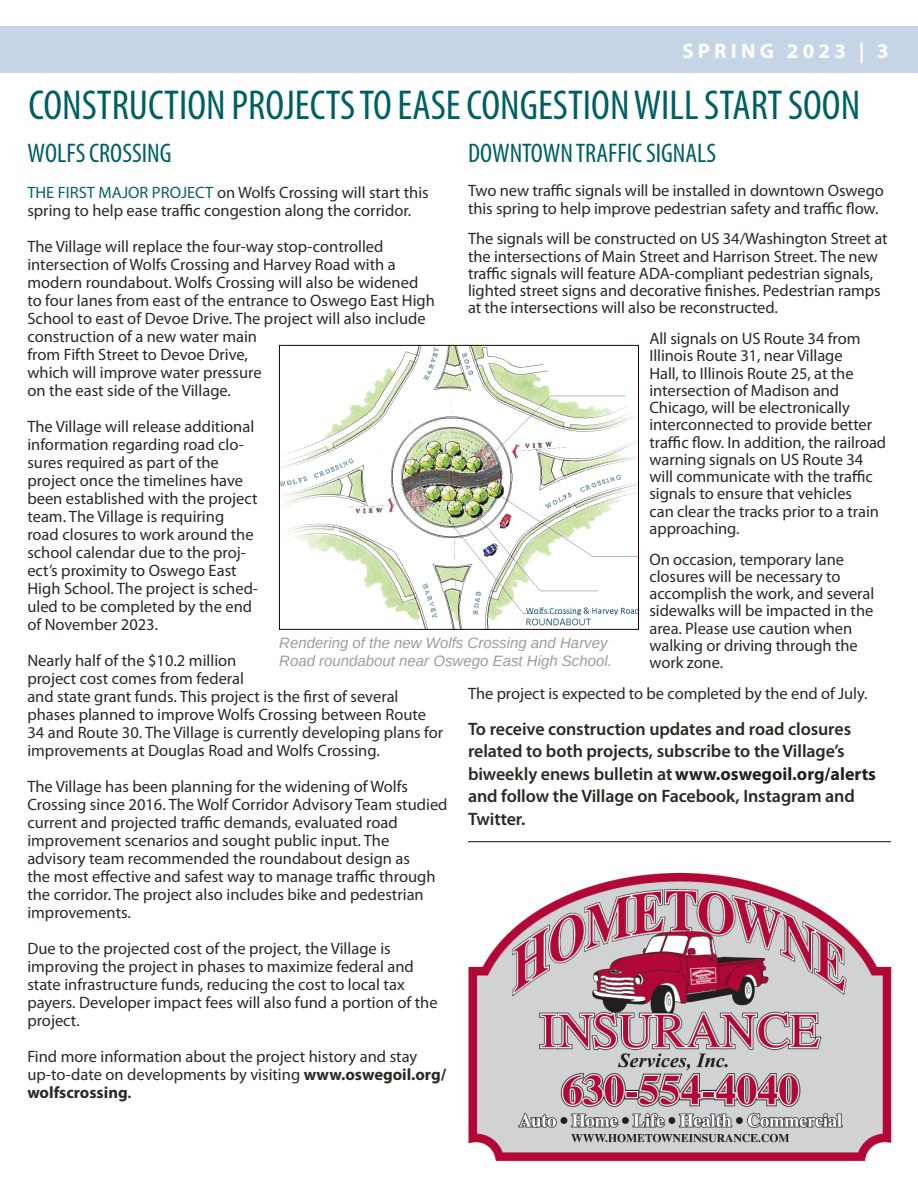
<style>
.page{position:relative;width:918px;height:1188px;background:#fff}
.page>*{position:absolute;margin:0;border:0;box-sizing:border-box;transform-origin:0 0}
.t1{font:condensed 42px "Myriad Pro";color:#005f62}
.t2{font:condensed 27px "Myriad Pro";color:#005f62}
.Body{font:condensed 27px "Myriad Pro";color:#005f61}
.Header_master_page{font:700 21px "Myriad Pro";letter-spacing:.2em;color:#fff}
.t3{font:600 18px/22.5px "Myriad Pro";letter-spacing:-.005em;color:#2c2823}
.Body-2{font:16.5px/18px "Myriad Pro";color:#2c2823}
.Caption_italic_gray{font:italic 15px/18px "Arimo";color:#9a9c9e}
.s1{font-weight:700;color:#231f20}
.s2{color:#005f62}
.s3{color:#0b5f62}
.s4{font-weight:700}
.s5{font-weight:600}
</style>
<div class="page">
<hr style="left:0;top:26px;width:1px;height:47px;background:#c6d5e5">
<div style="left:0;top:26px;width:918px;height:46px;background:#c6d5e5"></div>
<img style="left:281px;top:347px;width:356px;height:281px">
<div style="left:279px;top:345px;width:360px;height:285px;border:1px solid #1e0002"></div>
<img style="left:468px;top:872px;width:424px;height:290px">
<hr style="left:468px;top:841px;width:423px;height:1px;background:#2c2823">
<p class="Header_master_page" style="left:682px;top:37px;width:208px">SPRING 2023 | 3</p>
<p class="t1" style="left:29px;top:80px;width:833px">CONSTRUCTION PROJECTS TO EASE CONGESTION WILL START SOON</p>
<p class="t2" style="left:468px;top:137px;width:249px">DOWNTOWN TRAFFIC SIGNALS</p>
<p class="Body-2" style="left:468px;top:182px;width:417px;line-height:17.2px">Two new traffic signals will be installed in downtown Oswego this spring to help improve pedestrian safety and traffic flow.</p>
<p class="Body-2" style="left:468px;top:230px;width:421px;line-height:17.2px">The signals will be constructed on US 34/Washington Street at the intersections of Main Street and Harrison Street. The new traffic signals will feature ADA-compliant pedestrian signals, lighted street signs and decorative finishes. Pedestrian ramps at the intersections will also be reconstructed.</p>
<p class="Body-2" style="left:649px;top:330px;width:238px;line-height:17.2px">All signals on US Route 34 from<br>Illinois Route 31, near Village<br>Hall, to Illinois Route 25, at the intersection of Madison and<br>Chicago, will be electronically interconnected to provide better traffic flow. In addition, the railroad warning signals on US Route 34 will communicate with the traffic signals to ensure that vehicles<br>can clear the tracks prior to a train approaching.</p>
<p class="Body-2" style="left:649px;top:550px;width:226px;line-height:17.2px">On occasion, temporary lane closures will be necessary to accomplish the work, and several sidewalks will be impacted in the area. Please use caution when walking or driving through the work zone.</p>
<p class="Body-2" style="left:468px;top:684px;width:401px">The project is expected to be completed by the end of July.</p>
<p class="t3" style="left:468px;top:717px;width:410px">To receive construction updates and road closures related to both projects, subscribe to the Village’s biweekly enews bulletin at<span class="s1">www.oswegoil.org/alerts </span>and follow the Village on Facebook, Instagram and Twitter.</p>
<p class="Body" style="left:28px;top:137px;width:145px"><span class="s2">WOLF</span>S CROSSING</p>
<p class="Body-2" style="left:27px;top:183px;width:403px"><span class="s3">THE FIRST MAJOR PROJECT</span> on Wolfs Crossing will start this spring to help ease traffic congestion along the corridor.</p>
<p class="Body-2" style="left:27px;top:237px;width:358px">The Village will replace the four-way stop-controlled</p>
<p class="Body-2" style="left:27px;top:255px;width:409px">intersection of Wolfs Crossing and Harvey Road with a modern roundabout. Wolfs Crossing will also be widened to four lanes from east of the entrance to Oswego East High School to east of Devoe Drive. The project will also include construction of a new water main<br>from Fifth Street to Devoe Drive,<br>which will improve water pressure<br>on the east side of the Village.</p>
<p class="Body-2" style="left:27px;top:417px;width:232px">The Village will release additional information regarding road clo&shy;sures required as part of the project once the timelines have been established with the project team. The Village is requiring road closures to work around the school calendar due to the proj&shy;ect’s proximity to Oswego East<br>High School. The project is sched&shy;uled to be completed by the end of November 2023.</p>
<p class="Body-2" style="left:27px;top:651px;width:417px">Nearly half of the $10.2 million<br>project cost comes from federal<br>and state grant funds. This project is the first of several phases planned to improve Wolfs Crossing between Route 34 and Route 30. The Village is currently developing plans for improvements at Douglas Road and Wolfs Crossing.</p>
<p class="Body-2" style="left:27px;top:777px;width:422px">The Village has been planning for the widening of Wolfs Crossing since 2016. The Wolf Corridor Advisory Team studied current and projected traffic demands, evaluated road improvement scenarios and sought public input. The</p>
<p class="Body-2" style="left:27px;top:849px;width:410px">advisory team recommended the roundabout design as the most effective and safest way to manage traffic through the corridor. The project also includes bike and pedestrian improvements.</p>
<p class="Body-2" style="left:27px;top:939px;width:365px">Due to the projected cost of the project, the Village is</p>
<p class="Body-2" style="left:27px;top:957px;width:412px">improving the project in phases to maximize federal and state infrastructure funds, reducing the cost to local tax payers. Developer impact fees will also fund a portion of the project.</p>
<p class="Body-2" style="left:27px;top:1047px;width:420px">Find more information about the project history and stay up-to-date on developments by visiting <span class="s4">www.oswegoil.org/ wolfscrossing</span><span class="s5">.</span></p>
<p class="Caption_italic_gray" style="left:279px;top:634px;width:334px">Rendering of the new Wolfs Crossing and Harvey<br>Road roundabout near Oswego East High School.</p>
</div>
